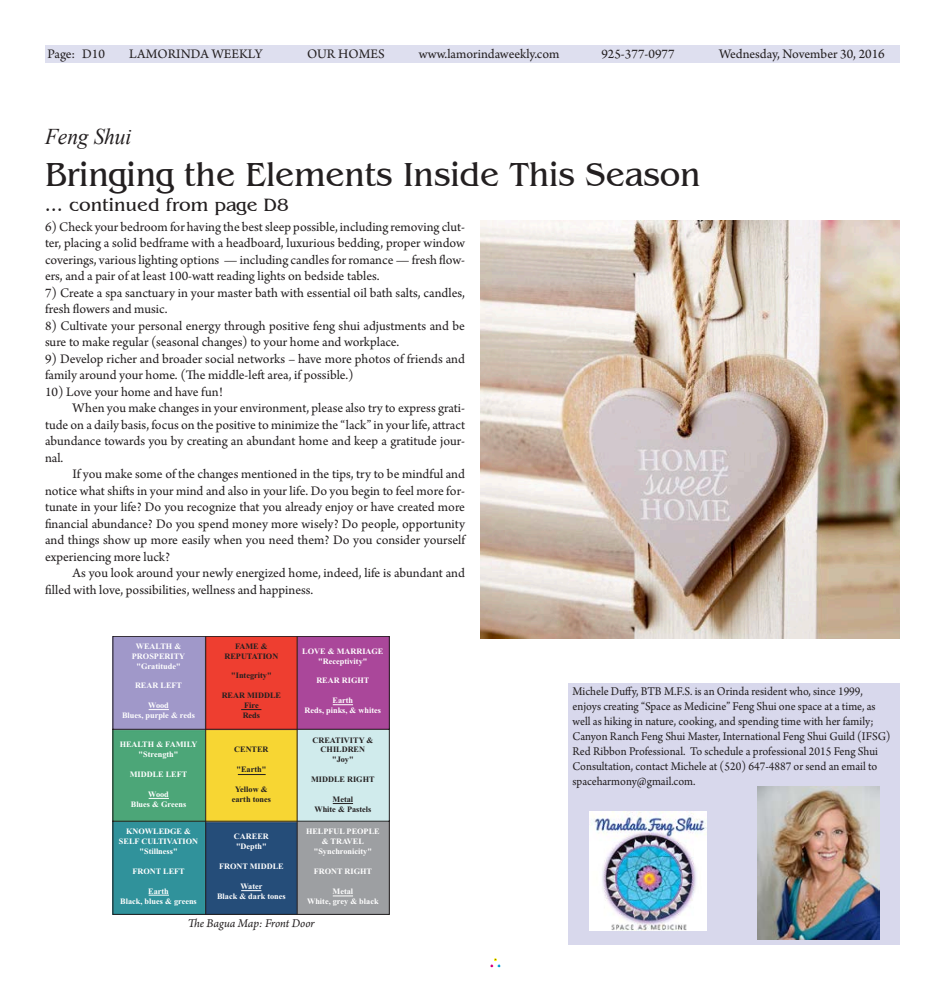
<style>
.page{position:relative;width:945px;height:990px;background:#fff}
.page>*{position:absolute;margin:0;border:0;box-sizing:border-box;transform-origin:0 0}
.t1{font:35px "Benguiat";letter-spacing:-.005em;color:#231f20;scale:.95 1}
.t2{font:italic 22.5px "Times New Roman";letter-spacing:-.005em;color:#231f20;scale:.95 1}
.t3{font:18.75px "Benguiat";color:#231f20}
.t4{font:13.75px/16.5px "Arno Pro";color:#231f20}
.t5{font:12.5px/15px "Arno Pro";color:#231f20;scale:.95 1}
.t6{font:italic 12.5px "Arno Pro";letter-spacing:-.005em;color:#231f20}
.t7{font:700 8.25px/9.9px "Times New Roman";color:#fff;text-align:center}
.t8{font:700 8.25px/9.9px "Times New Roman";color:#231f20;text-align:center}
.t9{font:italic 8.25px "Times New Roman";color:#231f20}
</style>
<div class="page">
<div style="left:490px;top:958px;width:11px;height:10px;border:1px solid #fff"></div>
<div style="left:45px;top:45px;width:855px;height:17px;background:#dedfef"></div>
<img style="left:481px;top:220px;width:419px;height:419px">
<div style="left:569px;top:683px;width:331px;height:262px;background:#d8d8ec"></div>
<img style="left:757px;top:787px;width:122px;height:153px">
<img style="left:589px;top:811px;width:118px;height:120px">
<svg style="left:113px;top:637px;width:277px;height:278px;background:#928c89"></svg>
<hr style="left:205px;top:637px;width:1px;height:278px;background:#231f20">
<hr style="left:297px;top:637px;width:1px;height:278px;background:#231f20">
<svg style="left:149px;top:709px;width:20px;height:1px"></svg>
<svg style="left:241px;top:709px;width:20px;height:1px"></svg>
<svg style="left:333px;top:704px;width:20px;height:1px"></svg>
<svg style="left:333px;top:803px;width:20px;height:1px"></svg>
<svg style="left:333px;top:896px;width:20px;height:1px"></svg>
<svg style="left:238px;top:774px;width:28px;height:1px"></svg>
<svg style="left:241px;top:890px;width:20px;height:1px"></svg>
<svg style="left:149px;top:798px;width:20px;height:1px"></svg>
<svg style="left:149px;top:895px;width:20px;height:1px"></svg>
<p class="t4" style="left:48px;top:47px;width:59px">Page: D10</p>
<p class="t4" style="left:129px;top:47px;width:135px">LAMORINDA WEEKLY</p>
<p class="t4" style="left:307px;top:47px;width:79px">OUR HOMES</p>
<p class="t4" style="left:419px;top:47px;width:142px">www.lamorindaweekly.com</p>
<p class="t4" style="left:601px;top:47px;width:75px">925-377-0977</p>
<p class="t4" style="left:719px;top:47px;width:167px">Wednesday, November 30, 2016</p>
<h2 class="t2" style="left:45px;top:121px;width:92px">Feng Shui</h2>
<h1 class="t1" style="left:45px;top:157px;width:692px">Bringing the Elements Inside This Season</h1>
<h3 class="t3" style="left:45px;top:195px;width:246px">... continued from page D8</h3>
<p class="t4" style="left:45px;top:219px;width:422px;text-align:justify">6) Check your bedroom for having the best sleep possible, including removing clut&shy;ter, placing a solid bedframe with a headboard, luxurious bedding, proper window coverings, various lighting options — including candles for romance — fresh flow&shy;ers, and a pair of at least 100-watt reading lights on bedside tables.</p>
<p class="t4" style="left:45px;top:285px;width:421px">7) Create a spa sanctuary in your master bath with essential oil bath salts, candles, fresh flowers and music.</p>
<p class="t4" style="left:45px;top:318px;width:421px">8) Cultivate your personal energy through positive feng shui adjustments and be sure to make regular (seasonal changes) to your home and workplace.</p>
<p class="t4" style="left:45px;top:351px;width:422px">9) Develop richer and broader social networks – have more photos of friends and family around your home. (The middle-left area, if possible.)</p>
<p class="t4" style="left:45px;top:384px;width:179px">10) Love your home and have fun!</p>
<p class="t4" style="left:72px;top:401px;width:394px">When you make changes in your environment, please also try to express grati-</p>
<p class="t4" style="left:45px;top:417px;width:422px">tude on a daily basis, focus on the positive to minimize the “lack” in your life, attract</p>
<p class="t4" style="left:45px;top:434px;width:421px">abundance towards you by creating an abundant home and keep a gratitude jour-</p>
<p class="t4" style="left:45px;top:450px;width:20px">nal.</p>
<p class="t4" style="left:72px;top:467px;width:394px">If you make some of the changes mentioned in the tips, try to be mindful and</p>
<p class="t4" style="left:45px;top:483px;width:421px">notice what shifts in your mind and also in your life. Do you begin to feel more for-</p>
<p class="t4" style="left:45px;top:500px;width:422px">tunate in your life? Do you recognize that you already enjoy or have created more</p>
<p class="t4" style="left:45px;top:516px;width:421px">financial abundance? Do you spend money more wisely? Do people, opportunity</p>
<p class="t4" style="left:45px;top:533px;width:422px">and things show up more easily when you need them? Do you consider yourself</p>
<p class="t4" style="left:45px;top:549px;width:127px">experiencing more luck?</p>
<p class="t4" style="left:72px;top:566px;width:394px">As you look around your newly energized home, indeed, life is abundant and</p>
<p class="t4" style="left:45px;top:582px;width:270px">filled with love, possibilities, wellness and happiness.</p>
<p class="t7" style="left:132px;top:641px;width:55px">WEALTH &amp;<br>PROSPERITY "Gratitude"</p>
<p class="t7" style="left:135px;top:680px;width:49px">REAR LEFT</p>
<p class="t7" style="left:122px;top:700px;width:74px">Wood<br>Blues, purple &amp; reds</p>
<p class="t7" style="left:120px;top:740px;width:79px">HEALTH &amp; FAMILY "Strength"</p>
<p class="t7" style="left:130px;top:769px;width:59px">MIDDLE LEFT</p>
<p class="t7" style="left:131px;top:789px;width:57px">Wood<br>Blues &amp; Greens</p>
<p class="t7" style="left:119px;top:827px;width:81px">KNOWLEDGE &amp;<br>SELF CULTIVATION "Stillness"</p>
<p class="t7" style="left:132px;top:866px;width:54px">FRONT LEFT</p>
<p class="t7" style="left:120px;top:886px;width:78px">Earth<br>Black, blues &amp; greens</p>
<p class="t8" style="left:224px;top:641px;width:55px">FAME &amp;<br>REPUTATION</p>
<p class="t8" style="left:231px;top:671px;width:42px">"Integrity"</p>
<p class="t8" style="left:222px;top:690px;width:61px">REAR MIDDLE<br>Fire<br>Reds</p>
<p class="t8" style="left:234px;top:745px;width:36px">CENTER</p>
<p class="t8" style="left:237px;top:764px;width:31px">"Earth"</p>
<p class="t8" style="left:232px;top:784px;width:41px">Yellow &amp; earth tones</p>
<p class="t7" style="left:234px;top:831px;width:36px;text-align:left">CAREER "Depth"</p>
<p class="t7" style="left:219px;top:861px;width:66px">FRONT MIDDLE</p>
<p class="t7" style="left:217px;top:881px;width:70px">Water<br>Black &amp; dark tones</p>
<p class="t7" style="left:302px;top:646px;width:83px">LOVE &amp; MARRIAGE "Receptivity"</p>
<p class="t7" style="left:316px;top:676px;width:55px">REAR RIGHT</p>
<p class="t7" style="left:305px;top:695px;width:78px">Earth<br>Reds, pinks, &amp; whites</p>
<p class="t8" style="left:312px;top:735px;width:62px">CREATIVITY &amp;<br>CHILDREN "Joy"</p>
<p class="t8" style="left:311px;top:774px;width:65px">MIDDLE RIGHT</p>
<p class="t8" style="left:314px;top:794px;width:58px">Metal<br>White &amp; Pastels</p>
<p class="t7" style="left:306px;top:827px;width:75px">HELPFUL PEOPLE &amp; TRAVEL "Synchronicity"</p>
<p class="t7" style="left:314px;top:866px;width:60px">FRONT RIGHT</p>
<p class="t7" style="left:307px;top:886px;width:73px">Metal<br>White, grey &amp; black</p>
<p class="t6" style="left:188px;top:916px;width:128px">The Bagua Map: Front Door</p>
<p class="t9" style="left:227px;top:915px;width:49px">“Front Door”</p>
<p class="t5" style="left:573px;top:685px;width:336px">Michele Duffy, BTB M.F.S. is an Orinda resident who, since 1999, enjoys creating “Space as Medicine” Feng Shui one space at a time, as well as hiking in nature, cooking, and spending time with her family; Canyon Ranch Feng Shui Master, International Feng Shui Guild (IFSG)<br>Red Ribbon Professional. To schedule a professional 2015 Feng Shui Consultation, contact Michele at (520) 647-4887 or send an email to spaceharmony@gmail.com.</p>
</div>
